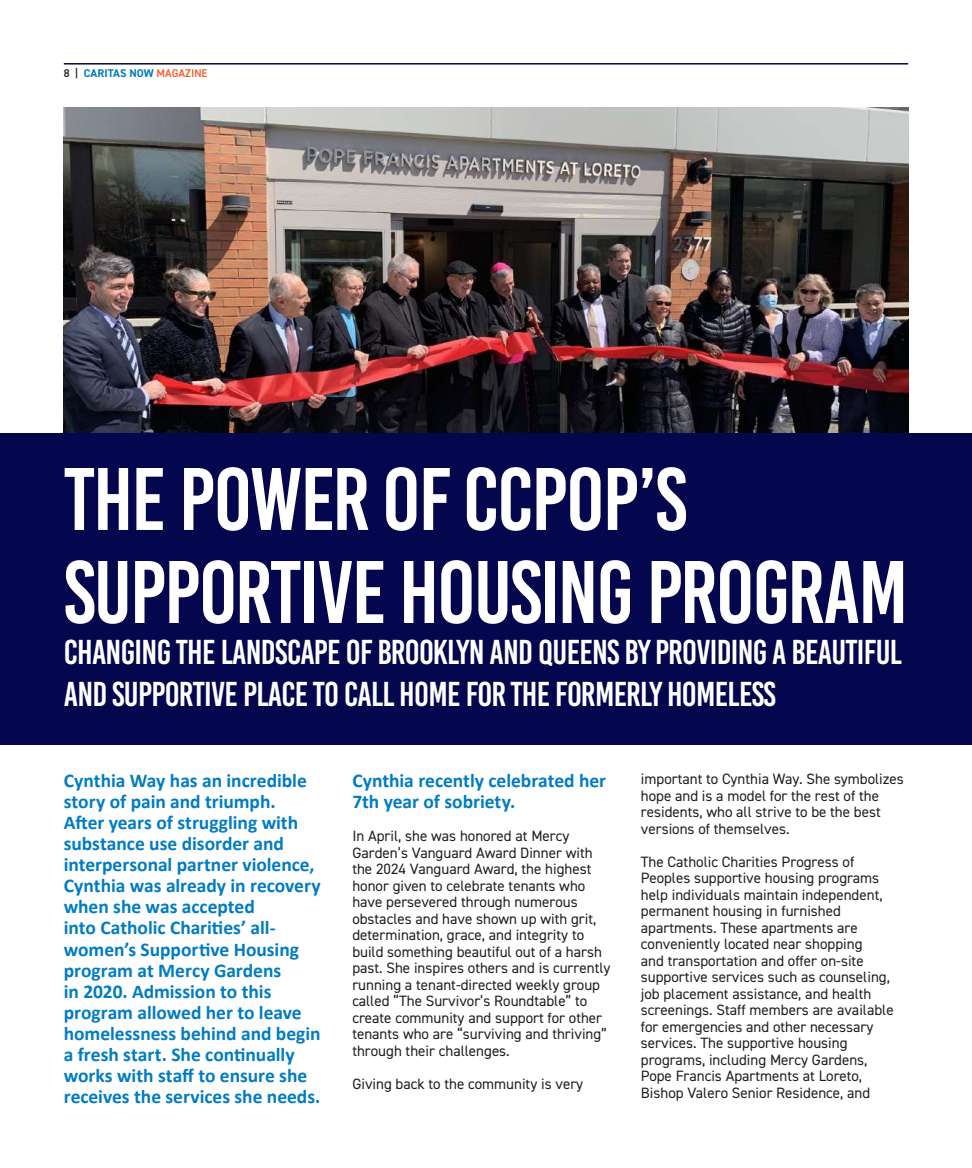
<style>
.page{position:relative;width:972px;height:1168px;background:#fff}
.page>*{position:absolute;margin:0;border:0;box-sizing:border-box;transform-origin:0 0}
.t1{font:88.5px/93px "Bebas Kai";letter-spacing:-.02em;color:#fff}
.t2{font:34.5px/41.4px "Bebas Kai";letter-spacing:-.02em;color:#fff}
.t3{font:700 19.5px/21px "Calibri";color:#007cc2}
.t4{font:15px/16.5px "DIN2014";color:#231f20}
.t5{font:700 11.25px "DIN2014";color:#007cc2}
.s1{font-weight:600;color:#231f20}
.s2{font-weight:600;color:#f15b2e}
</style>
<div class="page">
<hr style="left:64px;top:63px;width:844px;height:2px;background:#05074e">
<img style="left:64px;top:108px;width:844px;height:325px">
<div style="left:0;top:433px;width:972px;height:311px;background:#05074e"></div>
<p class="t5" style="left:64px;top:65px;width:145px"><span class="s1">8 |</span> CARITAS NOW <span class="s2">MAGAZINE</span></p>
<h1 class="t1" style="left:64px;top:453px;width:846px">THE POWER OF CCPOP’S<br>SUPPORTIVE HOUSING PROGRAM</h1>
<h2 class="t2" style="left:64px;top:632px;width:840px">CHANGING THE LANDSCAPE OF BROOKLYN AND QUEENS BY PROVIDING A BEAUTIFUL<br>AND SUPPORTIVE PLACE TO CALL HOME FOR THE FORMERLY HOMELESS</h2>
<p class="t3" style="left:64px;top:770px;width:258px">Cynthia Way has an incredible story of pain and triumph.<br>After years of struggling with substance use disorder and interpersonal partner violence,<br>Cynthia was already in recovery when she was accepted<br>into Catholic Charities’ all&shy;women’s Supportive Housing program at Mercy Gardens<br>in 2020. Admission to this program allowed her to leave homelessness behind and begin a fresh start. She continually works with staff to ensure she receives the services she needs.</p>
<h3 class="t3" style="left:352px;top:770px;width:255px">Cynthia recently celebrated her<br>7th year of sobriety.</h3>
<p class="t4" style="left:352px;top:827px;width:260px">In April, she was honored at Mercy Garden’s Vanguard Award Dinner with the 2024 Vanguard Award, the highest honor given to celebrate tenants who have persevered through numerous obstacles and have shown up with grit, determination, grace, and integrity to build something beautiful out of a harsh past. She inspires others and is currently running a tenant-directed weekly group called “The Survivor’s Roundtable” to create community and support for other tenants who are “surviving and thriving” through their challenges.</p>
<p class="t4" style="left:352px;top:1075px;width:232px">Giving back to the community is very</p>
<p class="t4" style="left:641px;top:770px;width:265px">important to Cynthia Way. She symbolizes hope and is a model for the rest of the residents, who all strive to be the best versions of themselves.</p>
<p class="t4" style="left:641px;top:853px;width:254px">The Catholic Charities Progress of Peoples supportive housing programs help individuals maintain independent, permanent housing in furnished apartments. These apartments are conveniently located near shopping<br>and transportation and offer on-site supportive services such as counseling, job placement assistance, and health screenings. Staff members are available for emergencies and other necessary services. The supportive housing programs, including Mercy Gardens, Pope Francis Apartments at Loreto, Bishop Valero Senior Residence, and</p>
</div>
